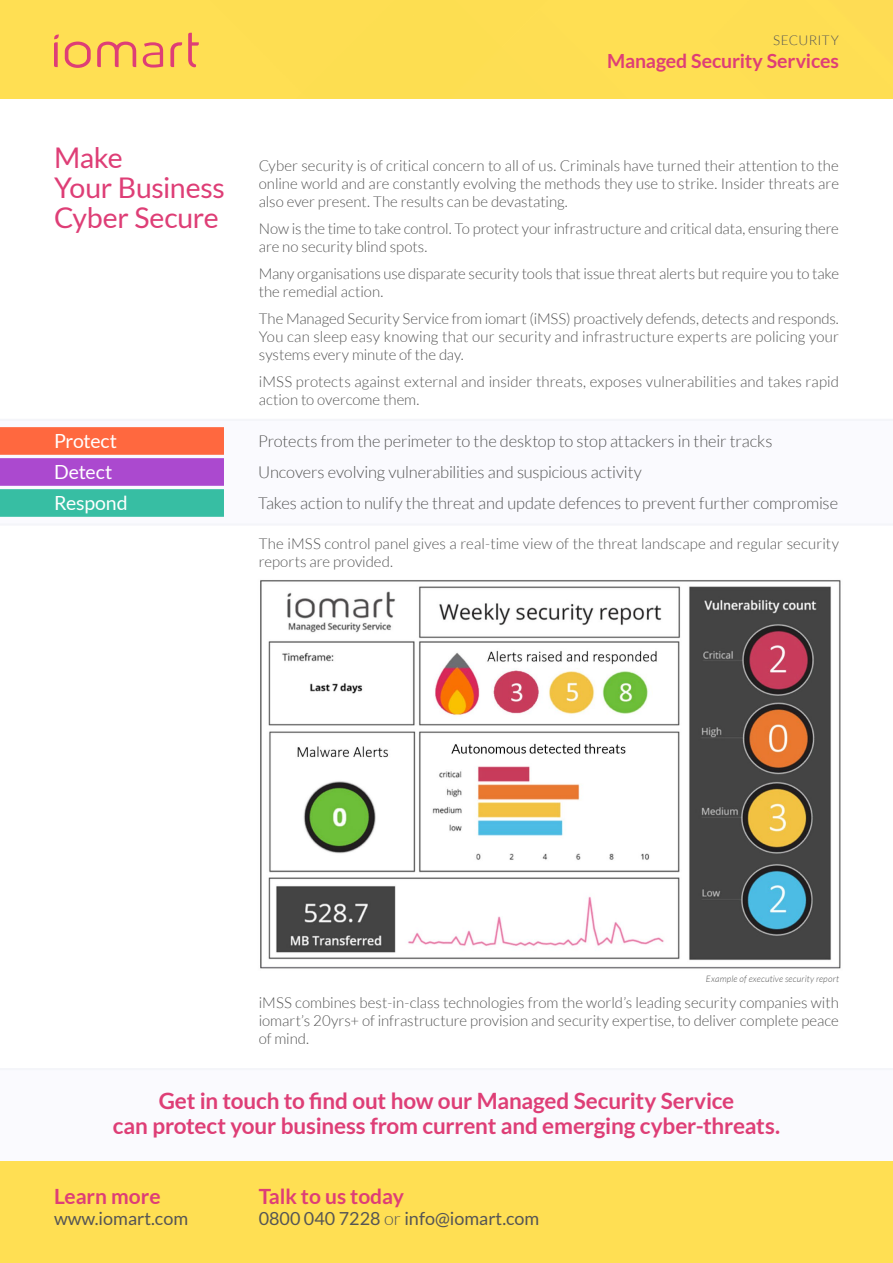
<style>
.page{position:relative;width:893px;height:1263px;background:#fff}
.page>*{position:absolute;margin:0;border:0;box-sizing:border-box;transform-origin:0 0}
.t1{font:28.5px/30px "Lato";letter-spacing:-.01em;color:#de3e76}
.t2{font:700 22.5px/25.5px "Lato";letter-spacing:-.005em;color:#de3e76;text-align:center}
.t3{font:700 21px "Lato";color:#de3e76}
.t4{font:700 19.5px "Lato";letter-spacing:-.005em;color:#de3e76}
.t5{font:19.5px "Lato";letter-spacing:-.005em;color:#fff}
.t6{font:18px "Lato";color:#555}
.t7{font:300 16.5px "Lato";letter-spacing:-.01em;color:#555}
.t8{font:300 15px/18px "Lato";color:#555}
.t9{font:300 13.5px "Lato";letter-spacing:.025em;color:#555}
.t10{font:italic 300 9px "Lato";letter-spacing:.015em;color:#555}
.s1{font-weight:300}
</style>
<div class="page">
<hr style="left:0;top:1068px;width:893px;height:2px;background:#f4f5f9">
<div style="left:0;top:1161px;width:893px;height:102px;background:#ffdf53"></div>
<div style="left:0;top:0;width:893px;height:99px;background:#fede53"></div>
<svg style="left:97px;top:42px;width:39px;height:25px"></svg>
<svg style="left:170px;top:42px;width:12px;height:25px"></svg>
<svg style="left:143px;top:42px;width:20px;height:26px"></svg>
<svg style="left:54px;top:34px;width:5px;height:33px"></svg>
<svg style="left:65px;top:42px;width:26px;height:26px"></svg>
<svg style="left:188px;top:33px;width:11px;height:34px"></svg>
<svg style="left:0;top:419px;width:893px;height:106px"></svg>
<div style="left:0;top:427px;width:224px;height:28px;background:#ff683f"></div>
<div style="left:0;top:458px;width:224px;height:28px;background:#ab49cf"></div>
<div style="left:0;top:489px;width:224px;height:28px;background:#37bea3"></div>
<img style="left:260px;top:580px;width:581px;height:389px">
<h1 class="t1" style="left:54px;top:143px;width:172px">Make<br>Your Business<br>Cyber Secure</h1>
<p class="t9" style="left:773px;top:32px;width:67px">SECURITY</p>
<h3 class="t4" style="left:607px;top:50px;width:233px">Managed Security Services</h3>
<p class="t8" style="left:259px;top:157px;width:582px;text-align:justify">Cyber security is of critical concern to all of us. Criminals have turned their attention to the online world and are constantly evolving the methods they use to strike. Insider threats are also ever present. The results can be devastating.</p>
<p class="t8" style="left:259px;top:220px;width:582px">Now is the time to take control. To protect your infrastructure and critical data, ensuring there are no security blind spots.</p>
<p class="t8" style="left:259px;top:265px;width:582px">Many organisations use disparate security tools that issue threat alerts but require you to take the remedial action.</p>
<p class="t8" style="left:259px;top:310px;width:582px;text-align:justify">The Managed Security Service from iomart (iMSS) proactively defends, detects and responds.<br>You can sleep easy knowing that our security and infrastructure experts are policing your systems every minute of the day.</p>
<p class="t8" style="left:259px;top:373px;width:582px">iMSS protects against external and insider threats, exposes vulnerabilities and takes rapid action to overcome them.</p>
<h3 class="t5" style="left:54px;top:430px;width:65px">Protect</h3>
<p class="t7" style="left:258px;top:432px;width:516px">Protects from the perimeter to the desktop to stop attackers in their tracks</p>
<h3 class="t5" style="left:54px;top:461px;width:60px">Detect</h3>
<p class="t7" style="left:258px;top:463px;width:385px">Uncovers evolving vulnerabilities and suspicious activity</p>
<h3 class="t5" style="left:54px;top:492px;width:75px">Respond</h3>
<p class="t7" style="left:258px;top:494px;width:582px">Takes action to nulify the threat and update defences to prevent further compromise</p>
<p class="t8" style="left:259px;top:535px;width:582px">The iMSS control panel gives a real-time view of the threat landscape and regular security reports are provided.</p>
<p class="t10" style="left:706px;top:974px;width:134px">Example of executive security report</p>
<p class="t8" style="left:259px;top:994px;width:582px;text-align:justify">iMSS combines best-in-class technologies from the world’s leading security companies with iomart’s 20yrs+ of infrastructure provision and security expertise, to deliver complete peace of mind.</p>
<h2 class="t2" style="left:113px;top:1087px;width:669px">Get in touch to find out how our Managed Security Service<br>can protect your business from current and emerging cyber-threats.</h2>
<h3 class="t3" style="left:54px;top:1184px;width:108px">Learn more</h3>
<p class="t6" style="left:54px;top:1209px;width:136px">www.iomart.com</p>
<h3 class="t3" style="left:259px;top:1184px;width:147px">Talk to us today</h3>
<p class="t6" style="left:259px;top:1209px;width:282px">0800 040 7228 <span class="s1">or</span> info@iomart.com</p>
</div>
